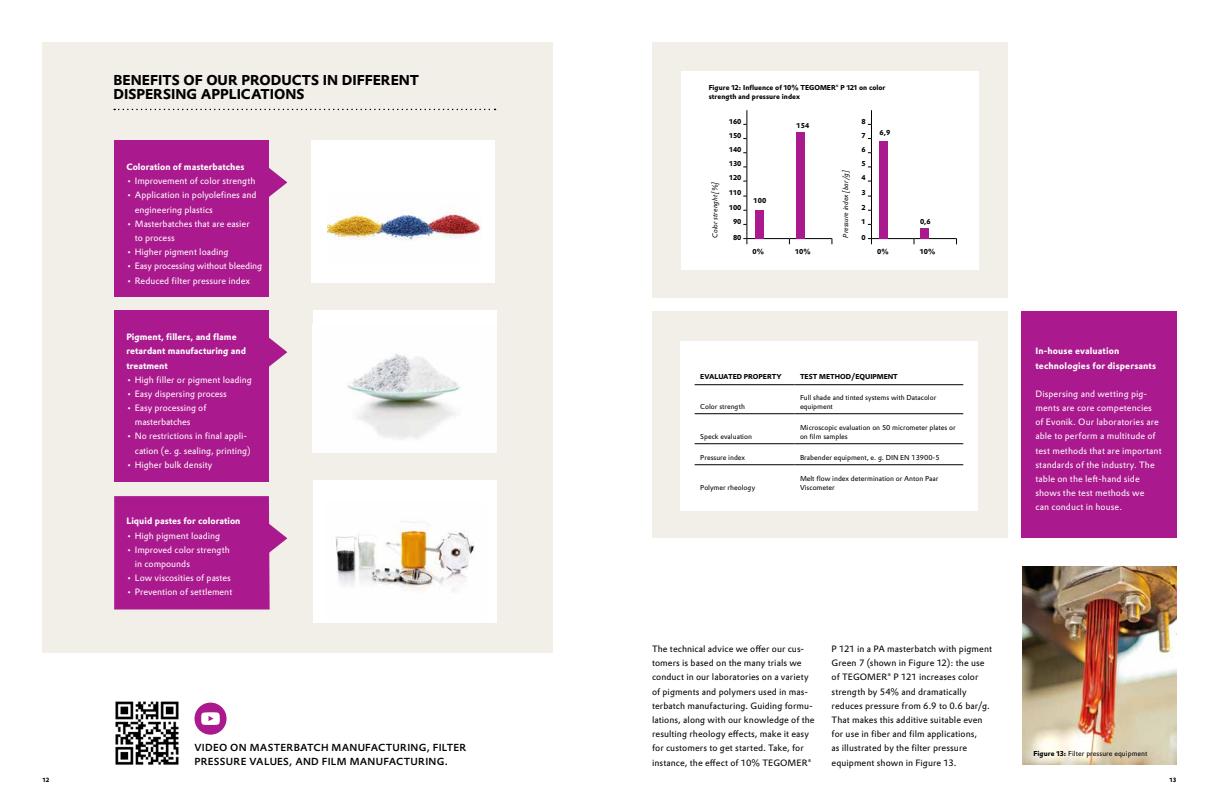
<style>
.page{position:relative;width:1219px;height:808px;background:#fff}
.page>*{position:absolute;margin:0;border:0;box-sizing:border-box;transform-origin:0 0}
.t1{font:700 14px/14.2px "Evonik Prokyon";color:#000}
.t2{font:500 10px/14.2px "Evonik Prokyon";letter-spacing:.025em;color:#000}
.t3{font:9px/14.2px "Evonik Prokyon";color:#fff}
.t4{font:9px/14.2px "Evonik Prokyon";letter-spacing:.01em;color:#000}
.t5{font:700 9px/14.2px "Evonik Prokyon";color:#fff}
.t6{font:7px/9px "Evonik Prokyon";color:#000}
.t7{font:700 7px/14px "Evonik Prokyon";color:#000}
.t8{font:italic 7px "Evonik Prokyon";color:#000}
.t9{font:700 6px "Evonik Prokyon";color:#000}
.s1{font-weight:700}
</style>
<div class="page">
<img style="left:115px;top:701px;width:64px;height:64px">
<svg style="left:194px;top:703px;width:33px;height:32px"></svg>
<div style="left:1021px;top:311px;width:155px;height:227px;background:#aa198d"></div>
<div style="left:652px;top:311px;width:355px;height:227px;background:#f2efe9"></div>
<div style="left:652px;top:42px;width:355px;height:255px;background:#f2efe9"></div>
<div style="left:681px;top:71px;width:297px;height:199px;background:#fff"></div>
<hr style="left:747px;top:238px;width:42px;height:1px;background:#000">
<hr style="left:790px;top:238px;width:42px;height:1px;background:#000">
<svg style="left:743px;top:110px;width:5px;height:134px"></svg>
<div style="left:755px;top:210px;width:8px;height:28px;background:#aa198d"></div>
<div style="left:796px;top:132px;width:9px;height:106px;background:#aa198d"></div>
<hr style="left:872px;top:238px;width:42px;height:1px;background:#000">
<hr style="left:914px;top:238px;width:42px;height:1px;background:#000">
<svg style="left:868px;top:110px;width:4px;height:134px"></svg>
<div style="left:879px;top:141px;width:9px;height:97px;background:#aa198d"></div>
<div style="left:920px;top:228px;width:8px;height:10px;background:#aa198d"></div>
<div style="left:680px;top:341px;width:298px;height:170px;background:#fff"></div>
<hr style="left:695px;top:384px;width:99px;height:1px;background:#000">
<hr style="left:794px;top:384px;width:169px;height:1px;background:#000">
<hr style="left:695px;top:413px;width:99px;height:1px;background:#000">
<hr style="left:794px;top:413px;width:169px;height:1px;background:#000">
<hr style="left:695px;top:443px;width:99px;height:1px;background:#000">
<hr style="left:794px;top:443px;width:169px;height:1px;background:#000">
<hr style="left:695px;top:464px;width:99px;height:1px;background:#000">
<hr style="left:794px;top:464px;width:169px;height:1px;background:#000">
<img style="left:1023px;top:566px;width:153px;height:199px">
<div style="left:43px;top:43px;width:510px;height:610px;background:#f2efe9"></div>
<div style="left:114px;top:310px;width:155px;height:172px;background:#aa198d"></div>
<svg style="left:269px;top:338px;width:18px;height:29px"></svg>
<div style="left:114px;top:140px;width:155px;height:157px;background:#aa198d"></div>
<svg style="left:269px;top:168px;width:18px;height:29px"></svg>
<div style="left:311px;top:140px;width:184px;height:143px;background:#fff"></div>
<img style="left:327px;top:212px;width:155px;height:28px">
<div style="left:313px;top:310px;width:183px;height:142px;background:#fff"></div>
<img style="left:346px;top:353px;width:115px;height:86px">
<svg style="left:114px;top:496px;width:173px;height:113px;background:#b02c95"></svg>
<div style="left:313px;top:480px;width:183px;height:142px;background:#fff"></div>
<img style="left:335px;top:521px;width:140px;height:70px">
<svg style="left:114px;top:109px;width:382px;height:1px"></svg>
<h1 class="t1" style="left:113px;top:72px;width:307px">BENEFITS OF OUR PRODUCTS IN DIFFERENT<br>DISPERSING APPLICATIONS</h1>
<p class="t5" style="left:126px;top:159px;width:120px">Coloration of masterbatches</p>
<p class="t3" style="left:126px;top:173px;width:131px">• Improvement of color strength</p>
<p class="t3" style="left:135px;top:188px;width:123px;text-indent:-9px">• Application in polyolefines and engineering plastics</p>
<p class="t3" style="left:135px;top:216px;width:116px;text-indent:-9px">• Masterbatches that are easier to process</p>
<p class="t3" style="left:126px;top:244px;width:104px">• Higher pigment loading</p>
<p class="t3" style="left:126px;top:258px;width:137px">• Easy processing without bleeding</p>
<p class="t3" style="left:126px;top:273px;width:125px">• Reduced filter pressure index</p>
<p class="t5" style="left:126px;top:329px;width:121px">Pigment, fillers, and flame retardant manufacturing and treatment</p>
<p class="t3" style="left:126px;top:372px;width:127px">• High filler or pigment loading</p>
<p class="t3" style="left:126px;top:386px;width:102px">• Easy dispersing process</p>
<p class="t3" style="left:135px;top:400px;width:73px;text-indent:-9px">• Easy processing of masterbatches</p>
<p class="t3" style="left:135px;top:429px;width:117px;text-indent:-9px">• No restrictions in final appli&shy;cation (e. g. sealing, printing)</p>
<p class="t3" style="left:126px;top:457px;width:88px">• Higher bulk density</p>
<p class="t5" style="left:126px;top:513px;width:116px">Liquid pastes for coloration</p>
<p class="t3" style="left:126px;top:528px;width:95px">• High pigment loading</p>
<p class="t3" style="left:135px;top:542px;width:96px;text-indent:-9px">• Improved color strength in compounds</p>
<p class="t3" style="left:126px;top:570px;width:106px">• Low viscosities of pastes</p>
<p class="t3" style="left:126px;top:584px;width:107px">• Prevention of settlement</p>
<p class="t2" style="left:194px;top:740px;width:273px">VIDEO ON MASTERBATCH MANUFACTURING, FILTER<br>PRESSURE VALUES, AND FILM MANUFACTURING.</p>
<p class="t7" style="left:709px;top:83px;width:178px;line-height:9px">Figure 12: Influence of 10% TEGOMER® P 121 on color strength and pressure index</p>
<p class="t7" style="left:729px;top:114px;width:14px;text-align:justify">160<br>150<br>140<br>130<br>120</p>
<p class="t7" style="left:729px;top:185px;width:14px;line-height:15px">110<br>100</p>
<p class="t7" style="left:733px;top:213px;width:10px;line-height:15.4px">90<br>80</p>
<p class="t7" style="left:753px;top:244px;width:13px">0%</p>
<p class="t7" style="left:795px;top:244px;width:17px">10%</p>
<p class="t7" style="left:862px;top:114px;width:6px;text-align:justify">8<br>7<br>6<br>5<br>4</p>
<p class="t7" style="left:862px;top:185px;width:6px;line-height:15px">3<br>2</p>
<p class="t7" style="left:862px;top:213px;width:6px;line-height:15.4px">1<br>0</p>
<p class="t7" style="left:797px;top:118px;width:14px">154</p>
<p class="t7" style="left:880px;top:125px;width:12px">6,9</p>
<p class="t8" style="left:840px;top:237px;width:69px;rotate:-90deg">Pressure index [bar/g]</p>
<p class="t8" style="left:709px;top:237px;width:57px;rotate:-90deg">Color strenght [%]</p>
<p class="t7" style="left:754px;top:193px;width:14px">100</p>
<p class="t7" style="left:920px;top:214px;width:12px">0,6</p>
<p class="t7" style="left:877px;top:244px;width:13px">0%</p>
<p class="t7" style="left:920px;top:244px;width:17px">10%</p>
<p class="t7" style="left:700px;top:369px;width:83px">EVALUATED PROPERTY</p>
<p class="t7" style="left:800px;top:369px;width:99px">TEST METHOD/EQUIPMENT</p>
<p class="t6" style="left:700px;top:402px;width:46px">Color strength</p>
<p class="t6" style="left:800px;top:393px;width:138px">Full shade and tinted systems with Datacolor equipment</p>
<p class="t6" style="left:700px;top:432px;width:53px">Speck evaluation</p>
<p class="t6" style="left:800px;top:423px;width:157px">Microscopic evaluation on 50 micrometer plates or on film samples</p>
<p class="t6" style="left:700px;top:453px;width:46px">Pressure index</p>
<p class="t6" style="left:800px;top:453px;width:141px">Brabender equipment, e. g. DIN EN 13900-5</p>
<p class="t6" style="left:700px;top:483px;width:56px">Polymer rheology</p>
<p class="t6" style="left:800px;top:474px;width:140px">Melt flow index determination or Anton Paar<br>Viscometer</p>
<p class="t5" style="left:1035px;top:343px;width:122px">In-house evaluation technologies for dispersants</p>
<p class="t3" style="left:1035px;top:386px;width:128px">Dispersing and wetting pig&shy;ments are core competencies of Evonik. Our laboratories are able to perform a multitude of test methods that are important standards of the industry. The table on the left-hand side shows the test methods we<br>can conduct in house.</p>
<p class="t4" style="left:652px;top:641px;width:164px">The technical advice we offer our cus&shy;tomers is based on the many trials we conduct in our laboratories on a variety of pigments and polymers used in mas&shy;terbatch manufacturing. Guiding formu&shy;lations, along with our knowledge of the resulting rheology effects, make it easy for customers to get started. Take, for instance, the effect of 10% TEGOMER®</p>
<p class="t4" style="left:832px;top:641px;width:162px">P 121 in a PA masterbatch with pigment Green 7 (shown in Figure 12): the use of TEGOMER® P 121 increases color strength by 54% and dramatically reduces pressure from 6.9 to 0.6 bar/g.<br>That makes this additive suitable even for use in fiber and film applications,<br>as illustrated by the filter pressure equipment shown in Figure 13.</p>
<p class="t6" style="left:1034px;top:748px;width:115px"><span class="s1">Figure 13:</span> Filter pressure equipment</p>
<p class="t9" style="left:43px;top:775px;width:9px">12</p>
<p class="t9" style="left:1169px;top:775px;width:9px">13</p>
</div>
